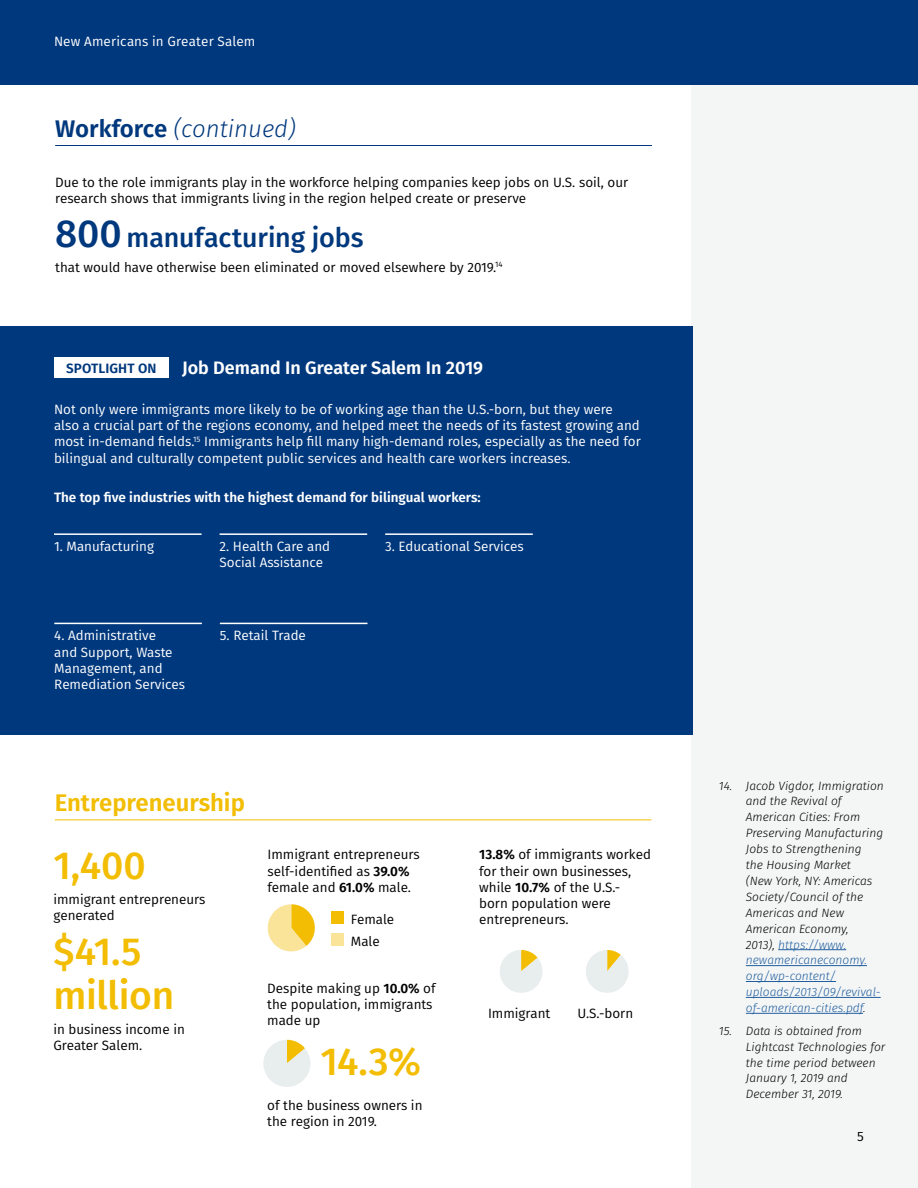
<style>
.page{position:relative;width:918px;height:1188px;background:#fff}
.page>*{position:absolute;margin:0;border:0;box-sizing:border-box;transform-origin:0 0}
.t1{font:66px "Chartwell Pies";color:#f2bd03}
.t2{font:60px "Chartwell Pies";color:#f2bd03}
.Blue_Number_Lg_-_26{font:500 39px/43.8px "Fira Sans";letter-spacing:-.01em;color:#f2bd03}
.Red_Number_Lg_-_26_M{font:500 27px "Fira Sans";letter-spacing:-.005em;color:#00387d}
.Section_Title{font:italic 300 24px "Fira Sans";color:#00387d}
.Section_Title-2{font:600 24px "Fira Sans";color:#f2bd03}
.Number_Sm_-_12_SemiB{font:600 18px "Fira Sans";color:#fff}
.Body_Text_-_9_Book{font:13.5px/16.2px "Fira Sans";color:#000}
.Body_Text_-_9_Book-2{font:13.5px/16.2px "Fira Sans";color:#fff}
.Body_Text_-_9_Book-3{font:600 13.5px "Fira Sans";color:#fff}
.Blue_Number_Lg_-_26-2{font:13.5px/16.2px "Fira Sans";color:#000}
.Body_Text_-_9_Book-4{font:600 13.5px "Fira Sans";letter-spacing:.01em;color:#00387d}
.t3{font:italic 300 12px/15.9px "Fira Sans";color:#000}
.s1{font-weight:600;font-style:normal}
.s2{font-size:39px}
.s3{font-weight:600}
.s4{color:#fae49a}
.s5{color:#e8eded}
.s6{color:#215e9e}
</style>
<div class="page">
<div style="left:692px;top:0;width:226px;height:1188px;background:#f4f6f6"></div>
<div style="left:0;top:0;width:918px;height:84px;background:#00387d"></div>
<div style="left:0;top:326px;width:692px;height:408px;background:#00387d"></div>
<div style="left:54px;top:357px;width:115px;height:21px;background:#fff"></div>
<hr style="left:54px;top:533px;width:148px;height:2px;background:#fff">
<hr style="left:385px;top:533px;width:148px;height:2px;background:#fff">
<hr style="left:220px;top:533px;width:147px;height:2px;background:#fff">
<hr style="left:54px;top:623px;width:148px;height:1px;background:#fff">
<hr style="left:220px;top:623px;width:148px;height:1px;background:#fff">
<hr style="left:55px;top:145px;width:597px;height:1px;background:#00387d">
<hr style="left:55px;top:819px;width:596px;height:1px;background:#f2bd03">
<div style="left:331px;top:911px;width:13px;height:13px;background:#f2bd03"></div>
<div style="left:331px;top:933px;width:13px;height:13px;background:#fae49a"></div>
<hr style="left:778px;top:949px;width:68px;height:1px;background:#215e9e">
<hr style="left:746px;top:965px;width:121px;height:1px;background:#215e9e">
<hr style="left:746px;top:981px;width:90px;height:1px;background:#215e9e">
<hr style="left:746px;top:997px;width:135px;height:1px;background:#215e9e">
<hr style="left:746px;top:1013px;width:117px;height:1px;background:#215e9e">
<p class="Body_Text_-_9_Book-2" style="left:54px;top:33px;width:203px">New Americans in Greater Salem</p>
<p class="Section_Title" style="left:55px;top:111px;width:242px"><span class="s1">Workforce</span> (continued)</p>
<p class="Body_Text_-_9_Book" style="left:55px;top:174px;width:575px">Due to the role immigrants play in the workforce helping companies keep jobs on U.S. soil, our research shows that immigrants living in the region helped create or preserve</p>
<p class="Red_Number_Lg_-_26_M" style="left:55px;top:216px;width:310px"><span class="s2">800</span> manufacturing jobs</p>
<p class="Body_Text_-_9_Book" style="left:55px;top:258px;width:449px">that would have otherwise been eliminated or moved elsewhere by 2019.<sup>14</sup></p>
<p class="Number_Sm_-_12_SemiB" style="left:182px;top:353px;width:303px">Job Demand In Greater Salem In 2019</p>
<p class="Body_Text_-_9_Book-4" style="left:66px;top:357px;width:92px">SPOTLIGHT ON</p>
<p class="Body_Text_-_9_Book-2" style="left:54px;top:401px;width:588px">Not only were immigrants more likely to be of working age than the U.S.-born, but they were also a crucial part of the regions economy, and helped meet the needs of its fastest growing and most in-demand fields.<sup>15</sup> Immigrants help fill many high-demand roles, especially as the need for bilingual and culturally competent public services and health care workers increases.</p>
<p class="Body_Text_-_9_Book-3" style="left:54px;top:487px;width:428px">The top five industries with the highest demand for bilingual workers:</p>
<p class="Body_Text_-_9_Book-2" style="left:54px;top:538px;width:102px">1. Manufacturing</p>
<p class="Body_Text_-_9_Book-2" style="left:220px;top:538px;width:112px">2. Health Care and</p>
<p class="Body_Text_-_9_Book-2" style="left:385px;top:538px;width:140px">3. Educational Services</p>
<p class="Body_Text_-_9_Book-2" style="left:220px;top:554px;width:105px">Social Assistance</p>
<p class="Body_Text_-_9_Book-2" style="left:54px;top:627px;width:132px">4. Administrative<br>and Support, Waste<br>Management, and<br>Remediation Services</p>
<p class="Body_Text_-_9_Book-2" style="left:220px;top:627px;width:88px">5. Retail Trade</p>
<p class="Section_Title-2" style="left:55px;top:783px;width:192px">Entrepreneurship</p>
<p class="Body_Text_-_9_Book" style="left:267px;top:846px;width:154px">Immigrant entrepreneurs self-identified as <span class="s3">39.0% </span>female and <span class="s3">61.0%</span> male.</p>
<p class="Body_Text_-_9_Book" style="left:351px;top:911px;width:45px">Female</p>
<p class="Body_Text_-_9_Book" style="left:351px;top:933px;width:30px">Male</p>
<p class="Blue_Number_Lg_-_26" style="left:53px;top:841px;width:94px">1,400</p>
<p class="Body_Text_-_9_Book" style="left:53px;top:891px;width:153px">immigrant entrepreneurs generated</p>
<p class="t1" style="left:264px;top:887px;width:106px">39+<span class="s4">61</span></p>
<p class="Blue_Number_Lg_-_26" style="left:53px;top:928px;width:122px">$41.5 million</p>
<p class="Blue_Number_Lg_-_26-2" style="left:53px;top:1021px;width:133px">in business income in<br>Greater Salem.</p>
<p class="Body_Text_-_9_Book" style="left:267px;top:980px;width:170px">Despite making up <span class="s3">10.0%</span> of the population, immigrants made up</p>
<p class="t1" style="left:260px;top:1023px;width:106px">14<span class="s5">86</span></p>
<p class="Blue_Number_Lg_-_26" style="left:321px;top:1038px;width:102px">14.3%</p>
<p class="Body_Text_-_9_Book" style="left:267px;top:1097px;width:157px">of the business owners in the region in 2019.</p>
<p class="Body_Text_-_9_Book" style="left:479px;top:846px;width:173px"><span class="s3">13.8%</span> of immigrants worked for their own businesses, while <span class="s3">10.7%</span> of the U.S.- born population were entrepreneurs.</p>
<p class="t2" style="left:497px;top:935px;width:182px">14<span class="s5">86</span>11<span class="s5">89</span></p>
<p class="Body_Text_-_9_Book" style="left:488px;top:1005px;width:64px">Immigrant</p>
<p class="Body_Text_-_9_Book" style="left:577px;top:1005px;width:57px">U.S.-born</p>
<p class="t3" style="left:746px;top:777px;width:140px;text-indent:-27px">14. Jacob Vigdor, Immigration and the Revival of<br>American Cities: From<br>Preserving Manufacturing<br>Jobs to Strengthening<br>the Housing Market<br>(New York, NY: Americas<br>Society/Council of the<br>Americas and New<br>American Economy,<br>2013), <span class="s6">https://www. newamericaneconomy. org/wp-content/ uploads/2013/09/revival&shy;of-american-cities.pdf</span>.</p>
<p class="t3" style="left:746px;top:1023px;width:141px;text-indent:-27px">15. Data is obtained from<br>Lightcast Technologies for the time period between<br>January 1, 2019 and<br>December 31, 2019.</p>
<p class="Body_Text_-_9_Book" style="left:857px;top:1128px;width:8px">5</p>
</div>
